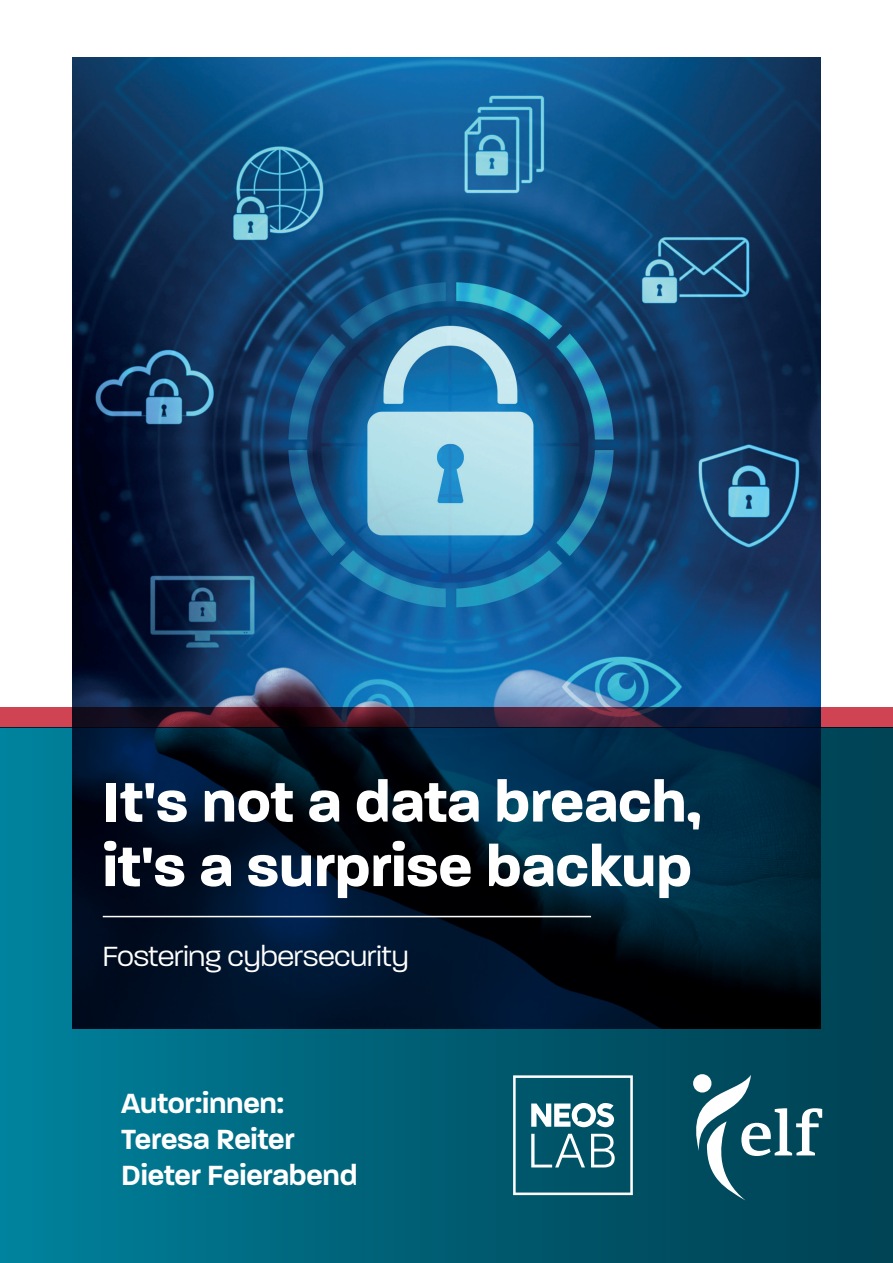
<style>
.page{position:relative;width:893px;height:1263px;background:#fff}
.page>*{position:absolute;margin:0;border:0;box-sizing:border-box;transform-origin:0 0}
.t1{font:700 60px/64.5px "Paralucent";color:#fff}
.t2{font:600 30px/36px "Paralucent";letter-spacing:-.01em;color:#fff}
.t3{font:300 30px "Paralucent";color:#fff}
</style>
<div class="page">
<img style="left:72px;top:57px;width:749px;height:650px">
<svg style="left:0;top:728px;width:893px;height:535px;background:#003c52"></svg>
<svg style="left:0;top:707px;width:893px;height:21px;background:#461f34"></svg>
<svg style="left:683px;top:1075px;width:139px;height:125px"></svg>
<hr style="left:103px;top:916px;width:488px;height:1px;background:#fff">
<svg style="left:513px;top:1075px;width:120px;height:120px;background:#377888"></svg>
<h1 class="t1" style="left:103px;top:770px;width:600px">It's not a data breach, it's a surprise backup</h1>
<p class="t3" style="left:103px;top:939px;width:307px">Fostering cybersecurity</p>
<p class="t2" style="left:121px;top:1085px;width:238px">Autor:innen:<br>Teresa Reiter<br>Dieter Feierabend</p>
</div>
